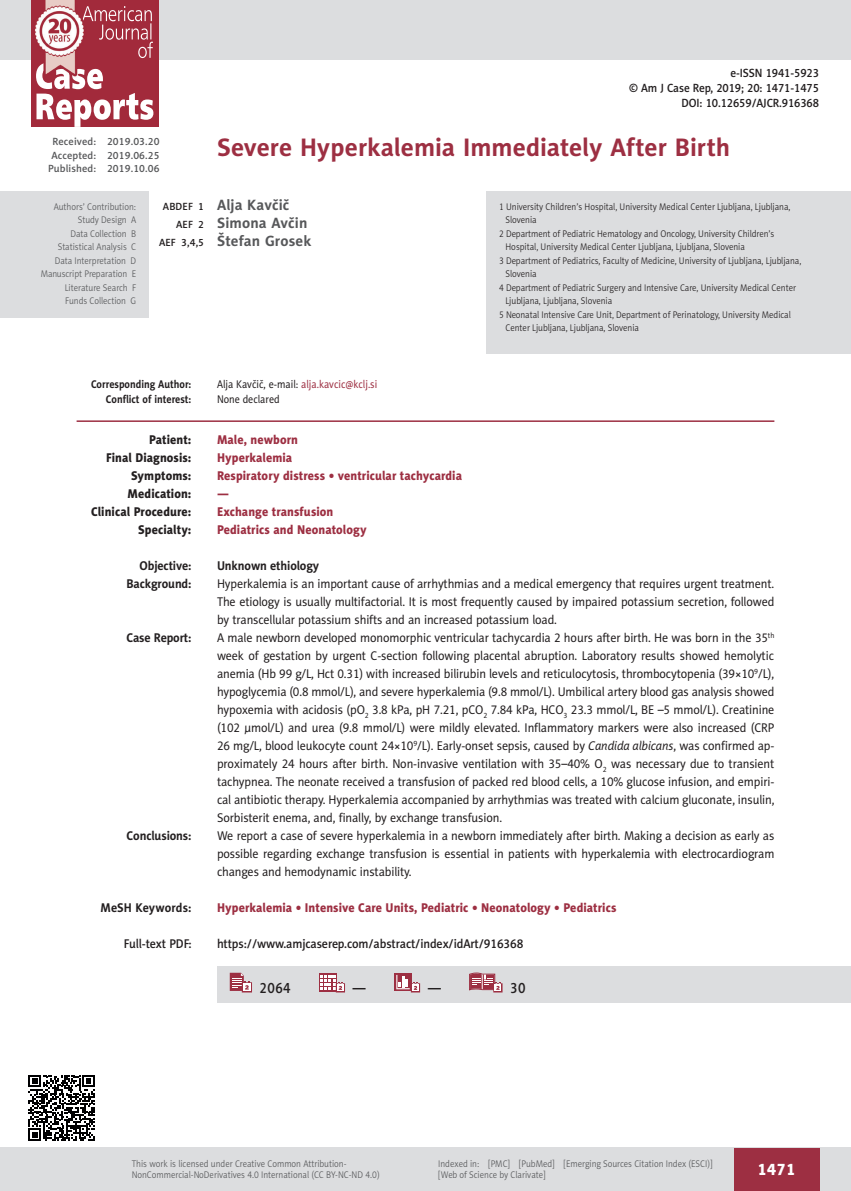
<style>
.page{position:relative;width:851px;height:1191px;background:#fff}
.page>*{position:absolute;margin:0;border:0;box-sizing:border-box;transform-origin:0 0}
.AJCR_Tytul{font:700 25.5px "Naomi Sans EFN";color:#9d2f42}
.t1{font:16.5px "Naomi Sans EFN Heavy";color:#fff}
.AJCR_Autorzy{font:700 15px "Naomi Sans EFN";letter-spacing:.01em;color:#57585a}
.AJCR_dane{font:15px "Naomi Sans EFN Medium";letter-spacing:.03em;color:#231f20;scale:.9 1}
.AJCR_Summary_body{font:12.75px/18px "Naomi Sans EFN";letter-spacing:-.01em;color:#231f20;text-align:justify;scale:.95 1}
.AJCR_keywords{font:12.75px "Naomi Sans EFN Heavy";letter-spacing:.005em;color:#9d2f42;scale:.95 1}
.AJCR_keywords-2{font:12.75px "Naomi Sans EFN Heavy";letter-spacing:.005em;color:#231f20;scale:.95 1}
.AJCR_full_text_pdf{font:12.75px "Naomi Sans EFN Medium";letter-spacing:-.01em;color:#231f20;scale:.95 1}
.AJCR_Summary_body-2{font:700 12.75px "Naomi Sans EFN";letter-spacing:-.01em;color:#231f20;scale:.95 1}
.AJCR_keywords-3{font:700 12.75px "Naomi Sans EFN";letter-spacing:.005em;color:#231f20;scale:.95 1}
.AJCR_full_text_pdf-2{font:12px "Naomi Sans EFN Medium";letter-spacing:-.01em;color:#231f20;scale:.95 1}
.AJCR_Adres{font:700 11.25px "Naomi Sans EFN";color:#231f20;scale:.9 1}
.AJCR_Adres-2{font:11.25px "Naomi Sans EFN";color:#9d2f42;scale:.9 1}
.AJCR_Adres-3{font:11.25px "Naomi Sans EFN";color:#231f20;scale:.9 1}
.t2{font:10.5px "Naomi Sans EFN Medium";letter-spacing:.01em;color:#57585a}
.AJCR_Afiliacja{font:9.75px/13.5px "Naomi Sans EFN Light";color:#231f20;scale:.9 1}
.t3{font:9.75px/11.2px "Naomi Sans EFN Light";color:#57585a;scale:.9 1}
.s1{font-family:"Naomi Sans EFN Medium";font-weight:400;font-size:10.5px;color:#231f20}
.s2{color:#231f20}
.s3{font-style:italic}
</style>
<div class="page">
<div style="left:217px;top:966px;width:633px;height:36px;background:#dcdddf"></div>
<svg style="left:230px;top:972px;width:22px;height:20px"></svg>
<div style="left:319px;top:973px;width:17px;height:18px;background:#9d2f42"></div>
<svg style="left:320px;top:974px;width:25px;height:18px"></svg>
<div style="left:394px;top:973px;width:18px;height:18px;background:#9d2f42"></div>
<svg style="left:396px;top:975px;width:24px;height:17px"></svg>
<svg style="left:469px;top:972px;width:33px;height:20px"></svg>
<hr style="left:77px;top:420px;width:697px;height:2px;background:#9d2f42">
<div style="left:0;top:192px;width:149px;height:126px;background:#dcdddf"></div>
<div style="left:486px;top:192px;width:364px;height:162px;background:#dcdddf"></div>
<svg style="left:28px;top:1075px;width:67px;height:66px"></svg>
<div style="left:0;top:1148px;width:850px;height:43px;background:#dcdddf"></div>
<div style="left:733px;top:1147px;width:86px;height:43px;background:#9d2f42"></div>
<div style="left:0;top:0;width:850px;height:60px;background:#dcdddf"></div>
<img style="left:32px;top:0;width:127px;height:127px">
<img style="left:36px;top:63px;width:117px;height:64px">
<img style="left:82px;top:6px;width:70px;height:34px">
<p class="AJCR_full_text_pdf-2" style="left:730px;top:66px;width:95px">e-ISSN 1941-5923</p>
<p class="AJCR_full_text_pdf-2" style="left:629px;top:81px;width:201px">© Am J Case Rep, 2019; 20: 1471-1475</p>
<p class="AJCR_full_text_pdf-2" style="left:681px;top:96px;width:146px">DOI: 10.12659/AJCR.916368</p>
<p class="AJCR_Tytul" style="left:217px;top:132px;width:514px">Severe Hyperkalemia Immediately After Birth</p>
<p class="AJCR_Autorzy" style="left:163px;top:196px;width:128px"><span class="s1">ABDEF 1</span> Alja Kavčič</p>
<p class="AJCR_Autorzy" style="left:176px;top:214px;width:133px"><span class="s1">AEF 2</span> Simona Avčin</p>
<p class="AJCR_Autorzy" style="left:159px;top:232px;width:154px"><span class="s1">AEF 3,4,5</span> Štefan Grosek</p>
<p class="t2" style="left:52px;top:136px;width:109px">Received: 2019.03.20</p>
<p class="t2" style="left:51px;top:149px;width:110px">Accepted: 2019.06.25</p>
<p class="t2" style="left:48px;top:163px;width:113px">Published: 2019.10.06</p>
<p class="t3" style="left:54px;top:201px;width:93px">Authors’ Contribution:</p>
<p class="t3" style="left:78px;top:214px;width:66px">Study Design A</p>
<p class="t3" style="left:70px;top:228px;width:74px">Data Collection B</p>
<p class="t3" style="left:58px;top:241px;width:89px">Statistical Analysis C</p>
<p class="t3" style="left:55px;top:255px;width:92px">Data Interpretation D</p>
<p class="t3" style="left:41px;top:268px;width:107px">Manuscript Preparation E</p>
<p class="t3" style="left:65px;top:282px;width:81px">Literature Search F</p>
<p class="t3" style="left:65px;top:295px;width:80px">Funds Collection G</p>
<p class="AJCR_Afiliacja" style="left:505px;top:200px;width:318px;text-indent:-6px">1 University Children’s Hospital, University Medical Center Ljubljana, Ljubljana,<br>Slovenia</p>
<p class="AJCR_Afiliacja" style="left:505px;top:227px;width:300px;text-indent:-6px">2 Department of Pediatric Hematology and Oncology, University Children’s<br>Hospital, University Medical Center Ljubljana, Ljubljana, Slovenia</p>
<p class="AJCR_Afiliacja" style="left:505px;top:254px;width:330px;text-indent:-6px">3 Department of Pediatrics, Faculty of Medicine, University of Ljubljana, Ljubljana,<br>Slovenia</p>
<p class="AJCR_Afiliacja" style="left:505px;top:281px;width:324px;text-indent:-6px">4 Department of Pediatric Surgery and Intensive Care, University Medical Center<br>Ljubljana, Ljubljana, Slovenia</p>
<p class="AJCR_Afiliacja" style="left:505px;top:308px;width:318px;text-indent:-6px">5 Neonatal Intensive Care Unit, Department of Perinatology, University Medical<br>Center Ljubljana, Ljubljana, Slovenia</p>
<p class="AJCR_Adres" style="left:91px;top:377px;width:113px">Corresponding Author:</p>
<p class="AJCR_Adres-2" style="left:217px;top:377px;width:180px"><span class="s2">Alja Kavčič, e-mail:</span> alja.kavcic@kclj.si</p>
<p class="AJCR_Adres" style="left:106px;top:393px;width:97px">Conflict of interest:</p>
<p class="AJCR_Adres-3" style="left:217px;top:393px;width:71px">None declared</p>
<p class="AJCR_keywords-2" style="left:149px;top:432px;width:46px">Patient:</p>
<p class="AJCR_keywords" style="left:217px;top:432px;width:87px">Male, newborn</p>
<p class="AJCR_keywords-2" style="left:106px;top:450px;width:91px">Final Diagnosis:</p>
<p class="AJCR_keywords" style="left:217px;top:450px;width:81px">Hyperkalemia</p>
<p class="AJCR_keywords-2" style="left:131px;top:468px;width:65px">Symptoms:</p>
<p class="AJCR_keywords" style="left:217px;top:468px;width:259px">Respiratory distress • ventricular tachycardia</p>
<p class="AJCR_keywords-2" style="left:128px;top:486px;width:69px">Medication:</p>
<p class="AJCR_keywords" style="left:217px;top:486px;width:14px">—</p>
<p class="AJCR_keywords-2" style="left:91px;top:504px;width:107px">Clinical Procedure:</p>
<p class="AJCR_keywords" style="left:217px;top:504px;width:124px">Exchange transfusion</p>
<p class="AJCR_keywords-2" style="left:138px;top:522px;width:58px">Specialty:</p>
<p class="AJCR_keywords" style="left:217px;top:522px;width:159px">Pediatrics and Neonatology</p>
<p class="AJCR_Summary_body-2" style="left:139px;top:558px;width:56px">Objective:</p>
<p class="AJCR_Summary_body-2" style="left:217px;top:558px;width:109px">Unknown ethiology</p>
<p class="AJCR_Summary_body-2" style="left:126px;top:576px;width:70px">Background:</p>
<p class="AJCR_Summary_body" style="left:217px;top:575px;width:588px">Hyperkalemia is an important cause of arrhythmias and a medical emergency that requires urgent treatment.<br>The etiology is usually multifactorial. It is most frequently caused by impaired potassium secretion, followed by transcellular potassium shifts and an increased potassium load.</p>
<p class="AJCR_Summary_body-2" style="left:126px;top:630px;width:70px">Case Report:</p>
<p class="AJCR_Summary_body" style="left:217px;top:629px;width:588px">A male newborn developed monomorphic ventricular tachycardia 2 hours after birth. He was born in the 35<sup>th </sup>week of gestation by urgent C-section following placental abruption. Laboratory results showed hemolytic anemia (Hb 99 g/L, Hct 0.31) with increased bilirubin levels and reticulocytosis, thrombocytopenia (39×10<sup>9</sup>/L), hypoglycemia (0.8 mmol/L), and severe hyperkalemia (9.8 mmol/L). Umbilical artery blood gas analysis showed hypoxemia with acidosis (pO<sub>2</sub> 3.8 kPa, pH 7.21, pCO<sub>2</sub> 7.84 kPa, HCO<sub>3</sub> 23.3 mmol/L, BE –5 mmol/L). Creatinine (102 µmol/L) and urea (9.8 mmol/L) were mildly elevated. Inflammatory markers were also increased (CRP 26 mg/L, blood leukocyte count 24×10<sup>9</sup>/L). Early-onset sepsis, caused by <span class="s3">Candida albicans</span>, was confirmed ap&shy;proximately 24 hours after birth. Non-invasive ventilation with 35–40% O<sub>2</sub> was necessary due to transient tachypnea. The neonate received a transfusion of packed red blood cells, a 10% glucose infusion, and empiri&shy;cal antibiotic therapy. Hyperkalemia accompanied by arrhythmias was treated with calcium gluconate, insulin, Sorbisterit enema, and, finally, by exchange transfusion.</p>
<p class="AJCR_Summary_body-2" style="left:127px;top:828px;width:70px">Conclusions:</p>
<p class="AJCR_Summary_body" style="left:217px;top:827px;width:588px">We report a case of severe hyperkalemia in a newborn immediately after birth. Making a decision as early as possible regarding exchange transfusion is essential in patients with hyperkalemia with electrocardiogram changes and hemodynamic instability.</p>
<p class="AJCR_keywords-3" style="left:100px;top:900px;width:97px">MeSH Keywords:</p>
<p class="AJCR_keywords" style="left:217px;top:900px;width:422px">Hyperkalemia • Intensive Care Units, Pediatric • Neonatology • Pediatrics</p>
<p class="AJCR_full_text_pdf" style="left:124px;top:936px;width:73px">Full-text PDF:</p>
<p class="AJCR_full_text_pdf" style="left:217px;top:936px;width:324px">https://www.amjcaserep.com/abstract/index/idArt/916368</p>
<p class="AJCR_dane" style="left:259px;top:978px;width:36px">2064</p>
<p class="AJCR_dane" style="left:352px;top:978px;width:16px">—</p>
<p class="AJCR_dane" style="left:427px;top:978px;width:16px">—</p>
<p class="AJCR_dane" style="left:510px;top:978px;width:19px">30</p>
<p class="t3" style="left:132px;top:1158px;width:277px">This work is licensed under Creative Common Attribution-<br>NonCommercial-NoDerivatives 4.0 International (CC BY-NC-ND 4.0)</p>
<p class="t3" style="left:438px;top:1158px;width:306px">Indexed in: [PMC] [PubMed] [Emerging Sources Citation Index (ESCI)] [Web of Science by Clarivate]</p>
<p class="t1" style="left:757px;top:1159px;width:40px">1471</p>
</div>
